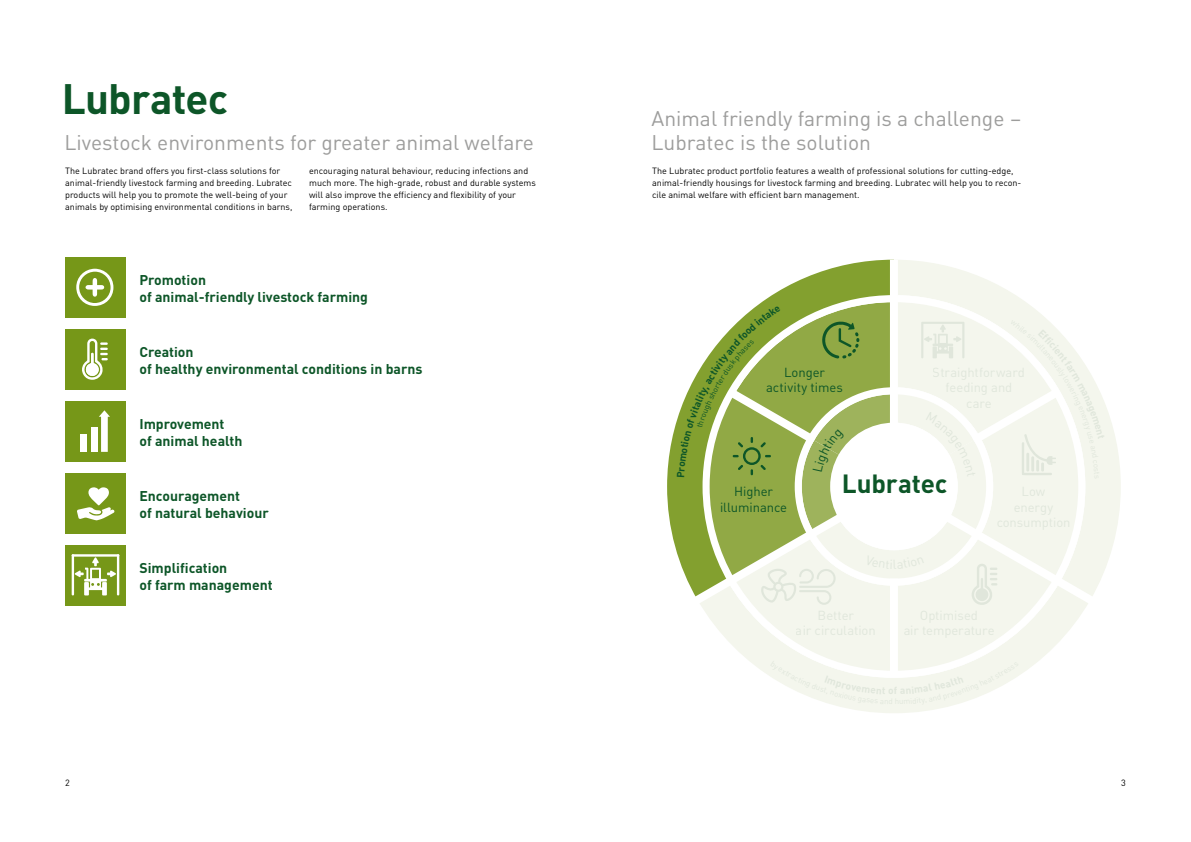
<style>
.page{position:relative;width:1191px;height:842px;background:#fff}
.page>*{position:absolute;margin:0;border:0;box-sizing:border-box;transform-origin:0 0}
.t1{font:700 42px "DIN Pro";letter-spacing:-.02em;color:#0d5628}
.t2{font:700 26px "DIN Pro";letter-spacing:-.005em;color:#0d5628}
.t3{font:21px/24px "DIN Pro";color:#9d9d9c}
.t4{font:700 14px/16.8px "DIN Pro";color:#0d5628}
.t5{font:13px/15.6px "DIN Pro";letter-spacing:-.005em;color:#0d5628;text-align:center}
.t6{font:9px/12px "DIN Pro";color:#000}
</style>
<div class="page">
<svg style="left:1115px;top:438px;width:5px;height:97px"></svg>
<svg style="left:778px;top:681px;width:232px;height:32px;fill:#f4f6ed"></svg>
<svg style="left:667px;top:440px;width:5px;height:93px"></svg>
<svg style="left:672px;top:259px;width:443px;height:422px"></svg>
<div style="left:65px;top:258px;width:60px;height:60px;background:#769718"></div>
<div style="left:65px;top:330px;width:60px;height:60px;background:#769718"></div>
<div style="left:65px;top:402px;width:60px;height:60px;background:#769718"></div>
<div style="left:65px;top:474px;width:60px;height:60px;background:#769718"></div>
<div style="left:65px;top:546px;width:60px;height:60px;background:#769718"></div>
<div style="left:80px;top:434px;width:7px;height:18px;background:#fff"></div>
<div style="left:91px;top:427px;width:6px;height:25px;background:#fff"></div>
<svg style="left:99px;top:410px;width:11px;height:42px"></svg>
<svg style="left:82px;top:339px;width:26px;height:41px"></svg>
<svg style="left:77px;top:487px;width:38px;height:33px"></svg>
<svg style="left:76px;top:269px;width:37px;height:37px"></svg>
<svg style="left:72px;top:554px;width:47px;height:41px"></svg>
<svg style="left:677px;top:302px;width:401px;height:376px"></svg>
<h1 class="t1" style="left:62px;top:66px;width:168px">Lubratec</h1>
<h3 class="t3" style="left:65px;top:129px;width:471px">Livestock environments for greater animal welfare</h3>
<p class="t6" style="left:65px;top:164px;width:229px">The Lubratec brand offers you first-class solutions for animal-friendly livestock farming and breeding. Lubratec products will help you to promote the well-being of your animals by optimising environmental conditions in barns,</p>
<p class="t6" style="left:309px;top:164px;width:228px">encouraging natural behaviour, reducing infections and much more. The high-grade, robust and durable systems will also improve the efficiency and flexibility of your farming operations.</p>
<h3 class="t4" style="left:139px;top:271px;width:230px">Promotion<br>of animal-friendly livestock farming</h3>
<h3 class="t4" style="left:139px;top:343px;width:284px">Creation<br>of healthy environmental conditions in barns</h3>
<h3 class="t4" style="left:139px;top:415px;width:105px">Improvement<br>of animal health</h3>
<h3 class="t4" style="left:139px;top:487px;width:131px">Encouragement<br>of natural behaviour</h3>
<h3 class="t4" style="left:139px;top:559px;width:135px">Simplification<br>of farm management</h3>
<h3 class="t3" style="left:651px;top:105px;width:372px">Animal friendly farming is a challenge –<br>Lubratec is the solution</h3>
<p class="t6" style="left:652px;top:164px;width:371px">The Lubratec product portfolio features a wealth of professional solutions for cutting-edge, animal-friendly housings for livestock farming and breeding. Lubratec will help you to recon&shy;cile animal welfare with efficient barn management.</p>
<h3 class="t5" style="left:766px;top:363px;width:78px">Longer activity times</h3>
<h3 class="t5" style="left:720px;top:483px;width:69px">Higher illuminance</h3>
<h2 class="t2" style="left:841px;top:463px;width:107px">Lubratec</h2>
<p class="t6" style="left:65px;top:776px;width:6px">2</p>
<p class="t6" style="left:1121px;top:776px;width:6px">3</p>
</div>
